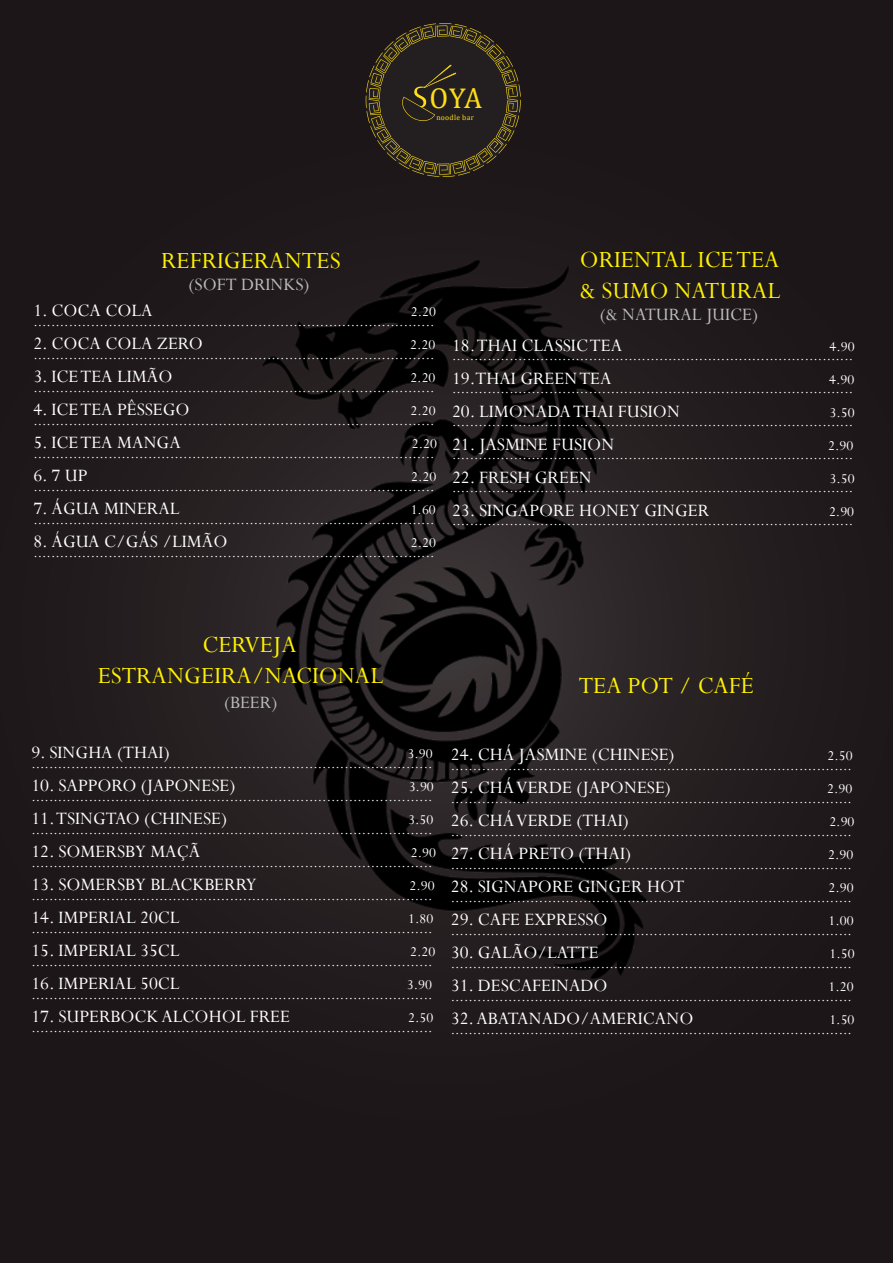
<style>
.page{position:relative;width:893px;height:1263px;background:#fff}
.page>*{position:absolute;margin:0;border:0;box-sizing:border-box;transform-origin:0 0}
.t1{font:28.95px "Cambria";color:#ffdd17}
.t2{font:25.95px/31px "Perpetua";color:#fff101}
.t3{font:19.35px "Perpetua";color:#fff}
.t4{font:19.35px "Perpetua";color:#bcbdc0}
.t5{font:15.15px "Perpetua";color:#fff}
.t6{font:7.65px "Cambria";letter-spacing:.035em;color:#ffdd17}
</style>
<div class="page">
<img style="left:0;top:0;width:893px;height:1263px">
<svg style="left:366px;top:23px;width:155px;height:154px"></svg>
<h1 class="t1" style="left:429px;top:81px;width:54px">OYA</h1>
<p class="t6" style="left:436px;top:113px;width:39px">noodle bar</p>
<h2 class="t2" style="left:161px;top:244px;width:181px">REFRIGERANTES</h2>
<p class="t4" style="left:189px;top:272px;width:123px">(SOFT DRINKS)</p>
<p class="t3" style="left:33px;top:299px;width:121px">1. COCA COLA</p>
<p class="t5" style="left:411px;top:302px;width:27px">2.20</p>
<p class="t5" style="left:33px;top:312px;width:403px">...........................................................................................</p>
<p class="t3" style="left:33px;top:332px;width:171px">2. COCA COLA ZERO</p>
<p class="t5" style="left:410px;top:335px;width:27px">2.20</p>
<p class="t5" style="left:33px;top:345px;width:403px">...........................................................................................</p>
<p class="t3" style="left:33px;top:365px;width:141px">3. ICE TEA LIMÃO</p>
<p class="t5" style="left:410px;top:368px;width:27px">2.20</p>
<p class="t5" style="left:33px;top:378px;width:403px">...........................................................................................</p>
<p class="t3" style="left:33px;top:398px;width:158px">4. ICE TEA PÊSSEGO</p>
<p class="t5" style="left:411px;top:401px;width:27px">2.20</p>
<p class="t5" style="left:33px;top:411px;width:403px">...........................................................................................</p>
<p class="t3" style="left:33px;top:431px;width:149px">5. ICE TEA MANGA</p>
<p class="t5" style="left:412px;top:434px;width:27px">2.20</p>
<p class="t5" style="left:33px;top:444px;width:403px">...........................................................................................</p>
<p class="t3" style="left:33px;top:464px;width:56px">6. 7 UP</p>
<p class="t5" style="left:411px;top:467px;width:27px">2.20</p>
<p class="t5" style="left:33px;top:477px;width:403px">...........................................................................................</p>
<p class="t3" style="left:33px;top:497px;width:148px">7. ÁGUA MINERAL</p>
<p class="t5" style="left:411px;top:500px;width:27px">1.60</p>
<p class="t5" style="left:33px;top:510px;width:403px">...........................................................................................</p>
<p class="t3" style="left:33px;top:530px;width:196px">8. ÁGUA C/GÁS /LIMÃO</p>
<p class="t5" style="left:411px;top:533px;width:27px">2.20</p>
<p class="t5" style="left:33px;top:543px;width:403px">...........................................................................................</p>
<h2 class="t2" style="left:580px;top:244px;width:202px">ORIENTAL ICE TEA &amp; SUMO NATURAL</h2>
<p class="t4" style="left:600px;top:302px;width:160px">(&amp; NATURAL JUICE)</p>
<p class="t3" style="left:452px;top:333px;width:172px">18. THAI CLASSIC TEA</p>
<p class="t5" style="left:829px;top:337px;width:27px">4.90</p>
<p class="t5" style="left:452px;top:346px;width:403px">...........................................................................................</p>
<p class="t3" style="left:452px;top:366px;width:161px">19.THAI GREEN TEA</p>
<p class="t5" style="left:829px;top:370px;width:27px">4.90</p>
<p class="t5" style="left:452px;top:379px;width:403px">...........................................................................................</p>
<p class="t3" style="left:452px;top:399px;width:229px">20. LIMONADA THAI FUSION</p>
<p class="t5" style="left:829px;top:403px;width:27px">3.50</p>
<p class="t5" style="left:452px;top:412px;width:403px">...........................................................................................</p>
<p class="t3" style="left:452px;top:432px;width:164px">21. JASMINE FUSION</p>
<p class="t5" style="left:828px;top:436px;width:27px">2.90</p>
<p class="t5" style="left:452px;top:445px;width:403px">...........................................................................................</p>
<p class="t3" style="left:452px;top:465px;width:141px">22. FRESH GREEN</p>
<p class="t5" style="left:830px;top:469px;width:27px">3.50</p>
<p class="t5" style="left:452px;top:478px;width:403px">...........................................................................................</p>
<p class="t3" style="left:452px;top:498px;width:259px">23. SINGAPORE HONEY GINGER</p>
<p class="t5" style="left:829px;top:502px;width:27px">2.90</p>
<p class="t5" style="left:452px;top:511px;width:403px">...........................................................................................</p>
<h2 class="t2" style="left:98px;top:629px;width:287px;text-indent:105px">CERVEJA<br>ESTRANGEIRA/NACIONAL</h2>
<p class="t4" style="left:224px;top:690px;width:55px">(BEER)</p>
<p class="t3" style="left:31px;top:740px;width:140px">9. SINGHA (THAI)</p>
<p class="t5" style="left:408px;top:744px;width:27px">3.90</p>
<p class="t5" style="left:31px;top:754px;width:403px">...........................................................................................</p>
<p class="t3" style="left:31px;top:773px;width:206px">10. SAPPORO (JAPONESE)</p>
<p class="t5" style="left:409px;top:777px;width:27px">3.90</p>
<p class="t5" style="left:31px;top:787px;width:403px">...........................................................................................</p>
<p class="t3" style="left:31px;top:806px;width:197px">11. TSINGTAO (CHINESE)</p>
<p class="t5" style="left:408px;top:810px;width:27px">3.50</p>
<p class="t5" style="left:31px;top:820px;width:403px">...........................................................................................</p>
<p class="t3" style="left:31px;top:839px;width:170px">12. SOMERSBY MAÇÃ</p>
<p class="t5" style="left:411px;top:843px;width:27px">2.90</p>
<p class="t5" style="left:31px;top:853px;width:403px">...........................................................................................</p>
<p class="t3" style="left:31px;top:872px;width:227px">13. SOMERSBY BLACKBERRY</p>
<p class="t5" style="left:409px;top:876px;width:27px">2.90</p>
<p class="t5" style="left:31px;top:886px;width:403px">...........................................................................................</p>
<p class="t3" style="left:31px;top:905px;width:150px">14. IMPERIAL 20CL</p>
<p class="t5" style="left:408px;top:909px;width:27px">1.80</p>
<p class="t5" style="left:31px;top:919px;width:403px">...........................................................................................</p>
<p class="t3" style="left:31px;top:938px;width:150px">15. IMPERIAL 35CL</p>
<p class="t5" style="left:410px;top:942px;width:27px">2.20</p>
<p class="t5" style="left:31px;top:952px;width:403px">...........................................................................................</p>
<p class="t3" style="left:31px;top:971px;width:150px">16. IMPERIAL 50CL</p>
<p class="t5" style="left:407px;top:975px;width:27px">3.90</p>
<p class="t5" style="left:31px;top:985px;width:403px">...........................................................................................</p>
<p class="t3" style="left:31px;top:1004px;width:260px">17. SUPERBOCK ALCOHOL FREE</p>
<p class="t5" style="left:408px;top:1008px;width:27px">2.50</p>
<p class="t5" style="left:31px;top:1018px;width:403px">...........................................................................................</p>
<h2 class="t2" style="left:579px;top:670px;width:177px">TEA POT / CAFÉ</h2>
<p class="t3" style="left:451px;top:742px;width:225px">24. CHÁ JASMINE (CHINESE)</p>
<p class="t5" style="left:827px;top:746px;width:27px">2.50</p>
<p class="t5" style="left:451px;top:756px;width:403px">...........................................................................................</p>
<p class="t3" style="left:451px;top:775px;width:222px">25. CHÁ VERDE (JAPONESE)</p>
<p class="t5" style="left:827px;top:779px;width:27px">2.90</p>
<p class="t5" style="left:451px;top:789px;width:403px">...........................................................................................</p>
<p class="t3" style="left:451px;top:808px;width:180px">26. CHÁ VERDE (THAI)</p>
<p class="t5" style="left:829px;top:812px;width:27px">2.90</p>
<p class="t5" style="left:451px;top:822px;width:403px">...........................................................................................</p>
<p class="t3" style="left:451px;top:841px;width:182px">27. CHÁ PRETO (THAI)</p>
<p class="t5" style="left:828px;top:845px;width:27px">2.90</p>
<p class="t5" style="left:451px;top:855px;width:403px">...........................................................................................</p>
<p class="t3" style="left:451px;top:874px;width:235px">28. SIGNAPORE GINGER HOT</p>
<p class="t5" style="left:829px;top:878px;width:27px">2.90</p>
<p class="t5" style="left:451px;top:888px;width:403px">...........................................................................................</p>
<p class="t3" style="left:451px;top:907px;width:158px">29. CAFE EXPRESSO</p>
<p class="t5" style="left:829px;top:911px;width:27px">1.00</p>
<p class="t5" style="left:451px;top:921px;width:403px">...........................................................................................</p>
<p class="t3" style="left:451px;top:940px;width:149px">30. GALÃO/LATTE</p>
<p class="t5" style="left:830px;top:944px;width:27px">1.50</p>
<p class="t5" style="left:451px;top:954px;width:403px">...........................................................................................</p>
<p class="t3" style="left:451px;top:973px;width:158px">31. DESCAFEINADO</p>
<p class="t5" style="left:828px;top:977px;width:27px">1.20</p>
<p class="t5" style="left:451px;top:987px;width:403px">...........................................................................................</p>
<p class="t3" style="left:451px;top:1006px;width:244px">32. ABATANADO/AMERICANO</p>
<p class="t5" style="left:829px;top:1010px;width:27px">1.50</p>
<p class="t5" style="left:451px;top:1020px;width:403px">...........................................................................................</p>
</div>
